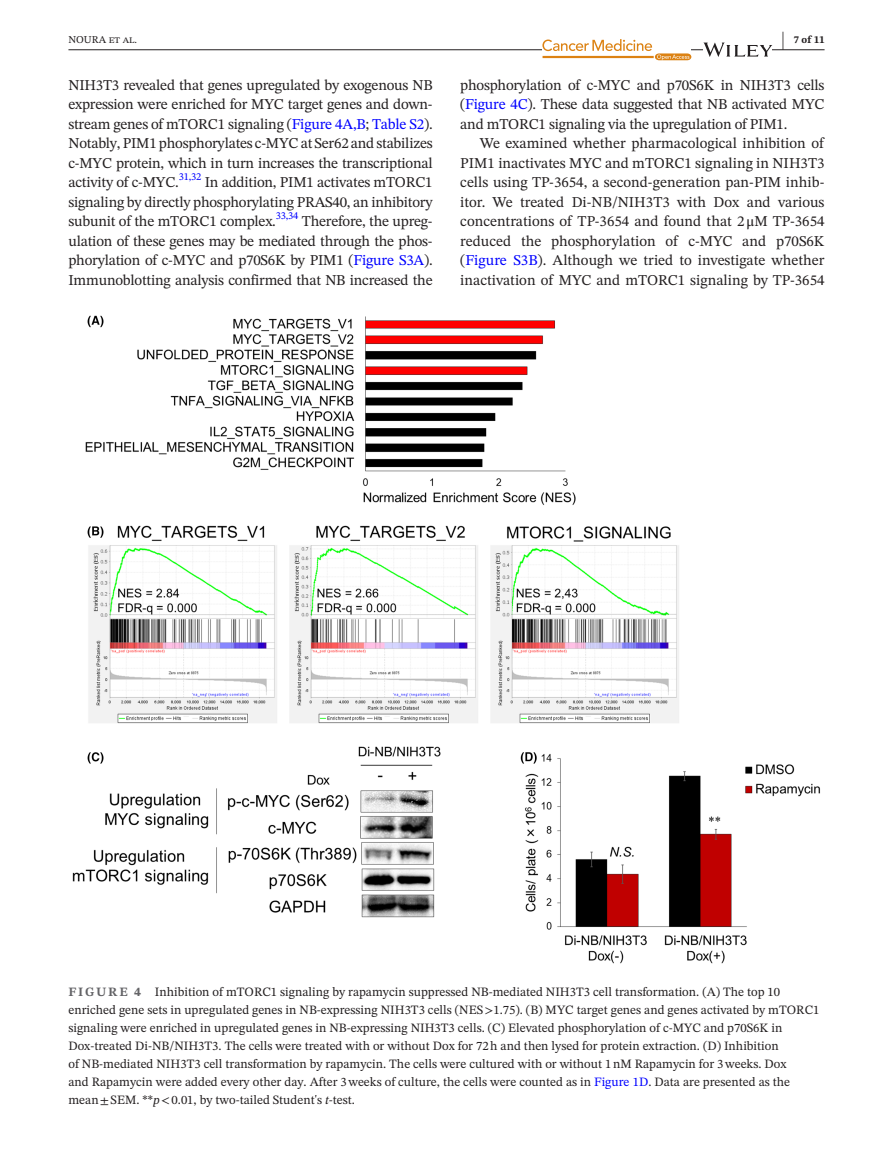
<style>
.page{position:relative;width:893px;height:1174px;background:#fff}
.page>*{position:absolute;margin:0;border:0;box-sizing:border-box;transform-origin:0 0}
.t1{font:700 21px "STIX Two Text";color:#231f20;scale:.42 1}
.t2{font:15px/19.5px "STIX Two Text";letter-spacing:-.015em;color:#231f20;text-align:justify}
.t3{font:12.75px/18px "STIX Two Text";color:#231f20}
.t4{font:10.5px "STIX Two Text";color:#231f20}
.t5{font:10.5px "STIX Two Text";letter-spacing:-.015em;color:#00f}
.t6{font:700 10.5px "STIX Two Text";color:#231f20}
.s1{color:#00f}
.s2{font-family:"STIX"}
.s3{font-weight:700;color:#636366}
.s4{font-style:italic}
</style>
<div class="page">
<hr style="left:68px;top:49px;width:756px;height:1px;background:#231f20">
<svg style="left:542px;top:39px;width:149px;height:21px"></svg>
<svg style="left:703px;top:43px;width:69px;height:14px"></svg>
<img style="left:73px;top:315px;width:747px;height:648px">
<h1 class="t1" style="left:782px;top:24px;width:8px">|</h1>
<p class="t4" style="left:68px;top:32px;width:70px">NOURA et al.</p>
<p class="t6" style="left:794px;top:32px;width:32px">7 of 11</p>
<p class="t2" style="left:68px;top:75px;width:366px">NIH3T3 revealed that genes upregulated by exogenous NB expression were enriched for MYC target genes and down&shy;stream genes of mTORC1 signaling (<span class="s1">Figure 4A,B</span>; <span class="s1">Table S2</span>).<br>Notably, PIM1 phosphorylates c-MYC at Ser62 and stabilizes c-MYC protein, which in turn increases the transcriptional activity of c-MYC.</p>
<p class="t2" style="left:460px;top:75px;width:366px">phosphorylation of c-MYC and p70S6K in NIH3T3 cells (<span class="s1">Figure 4C</span>). These data suggested that NB activated MYC and mTORC1 signaling via the upregulation of PIM1.</p>
<p class="t2" style="left:460px;top:133px;width:366px;text-indent:20px">We examined whether pharmacological inhibition of PIM1 inactivates MYC and mTORC1 signaling in NIH3T3 cells using TP-3654, a second-generation pan-PIM inhib&shy;itor. We treated Di-NB/NIH3T3 with Dox and various concentrations of TP-3654 and found that 2<span class="s2">μ</span>M TP-3654 reduced the phosphorylation of c-MYC and p70S6K (<span class="s1">Figure S3B</span>). Although we tried to investigate whether inactivation of MYC and mTORC1 signaling by TP-3654</p>
<p class="t5" style="left:179px;top:169px;width:24px">31,32</p>
<p class="t2" style="left:68px;top:172px;width:366px;text-indent:136px">In addition, PIM1 activates mTORC1 signaling by directly phosphorylating PRAS40, an inhibitory subunit of the mTORC1 complex.</p>
<p class="t5" style="left:276px;top:208px;width:24px">33,34</p>
<p class="t2" style="left:68px;top:211px;width:366px;text-indent:233px">Therefore, the upreg&shy;ulation of these genes may be mediated through the phos&shy;phorylation of c-MYC and p70S6K by PIM1 (<span class="s1">Figure S3A</span>).<br>Immunoblotting analysis confirmed that NB increased the</p>
<p class="t3" style="left:68px;top:982px;width:753px"><span class="s3">FIGURE 4</span> Inhibition of mTORC1 signaling by rapamycin suppressed NB-mediated NIH3T3 cell transformation. (A) The top 10 enriched gene sets in upregulated genes in NB-expressing NIH3T3 cells (NES<span class="s2">&gt;</span>1.75). (B) MYC target genes and genes activated by mTORC1 signaling were enriched in upregulated genes in NB-expressing NIH3T3 cells. (C) Elevated phosphorylation of c-MYC and p70S6K in Dox-treated Di-NB/NIH3T3. The cells were treated with or without Dox for 72h and then lysed for protein extraction. (D) Inhibition<br>of NB-mediated NIH3T3 cell transformation by rapamycin. The cells were cultured with or without 1nM Rapamycin for 3weeks. Dox<br>and Rapamycin were added every other day. After 3weeks of culture, the cells were counted as in <span class="s1">Figure 1D</span>. Data are presented as the mean<span class="s2">±</span>SEM. **<span class="s4">p</span><span class="s2">&lt;</span>0.01, by two-tailed Student's <span class="s4">t-</span>test.</p>
</div>
